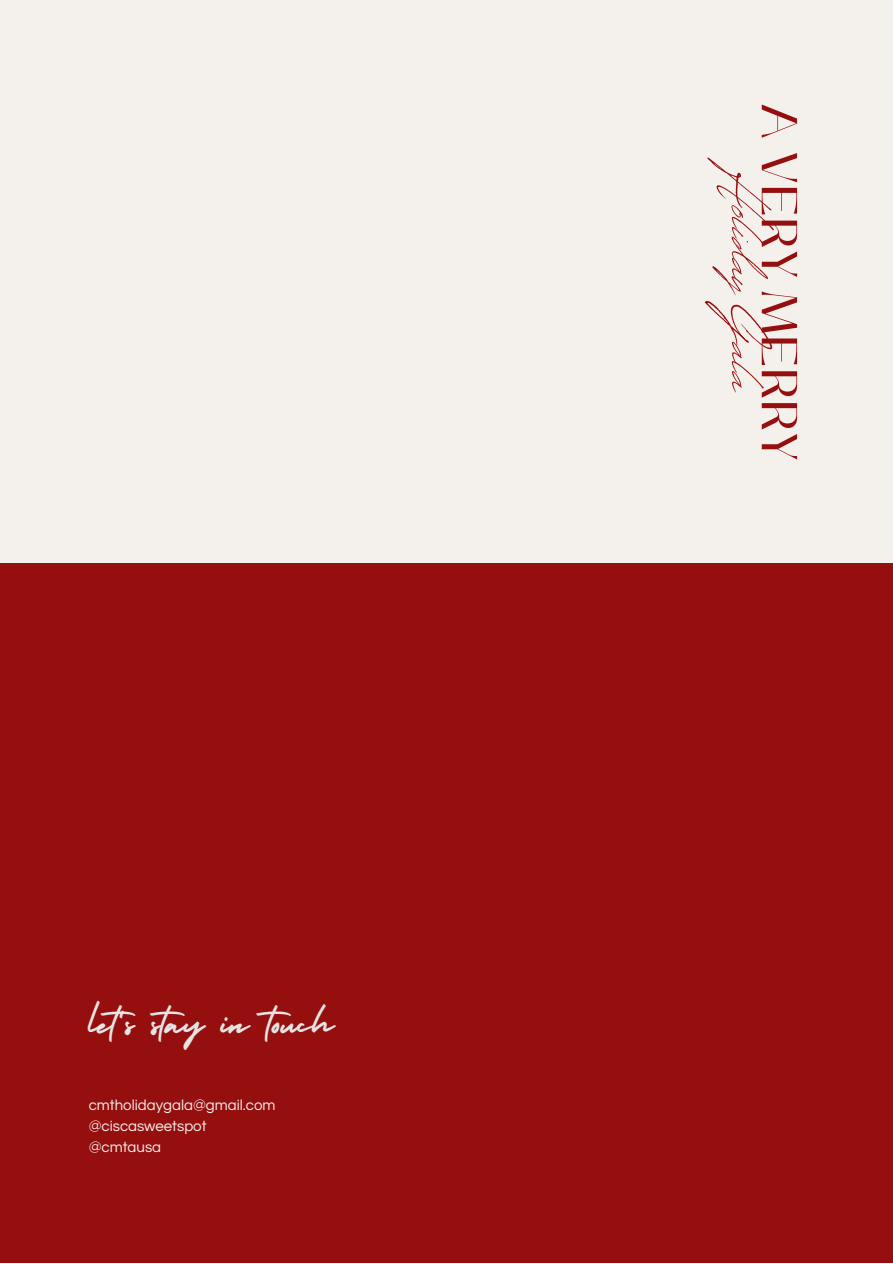
<style>
.page{position:relative;width:893px;height:1264px;background:#fff}
.page>*{position:absolute;margin:0;border:0;box-sizing:border-box;transform-origin:0 0}
.t1{font:63px "Revive 80 Signature";color:#960f0f}
.t2{font:50.25px "Black Mango";color:#960f0f}
.t3{font:45px "Holiday";letter-spacing:.01em;color:#e6e5e4}
.t4{font:15px/21.3px "Questrial";color:#f4f0ec}
</style>
<div class="page">
<div style="left:0;top:0;width:892px;height:1262px;background:#f4f0ec"></div>
<div style="left:0;top:562px;width:892px;height:700px;background:#960f0f"></div>
<h3 class="t3" style="left:89px;top:988px;width:247px">let's stay in touch</h3>
<p class="t4" style="left:89px;top:1094px;width:188px">cmtholidaygala@gmail.com @ciscasweetspot @cmtausa</p>
<h2 class="t2" style="left:817px;top:103px;width:359px;rotate:90deg">A VERY MERRY</h2>
<h1 class="t1" style="left:790px;top:173px;width:223px;rotate:90deg">HolidayGala</h1>
</div>
